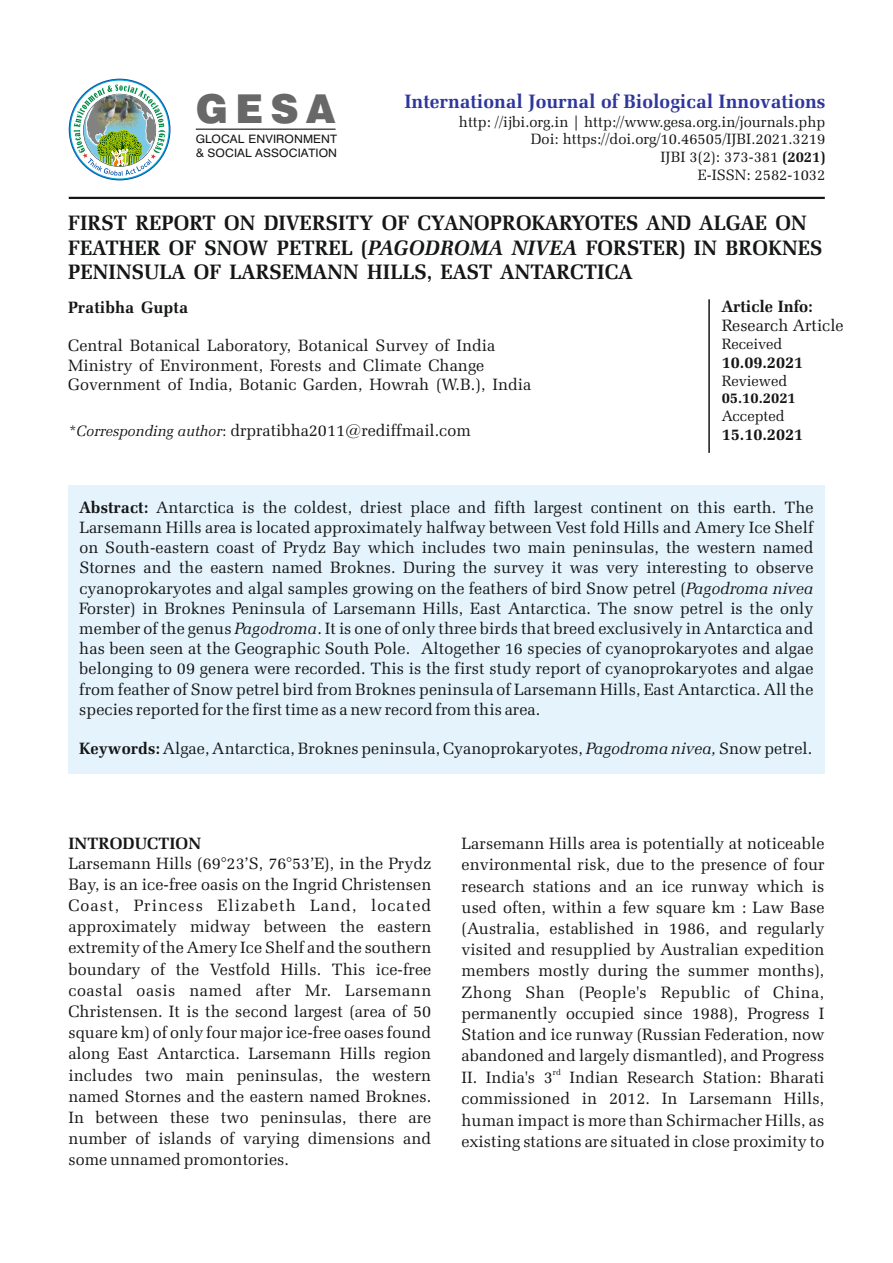
<style>
.page{position:relative;width:893px;height:1263px;background:#fff}
.page>*{position:absolute;margin:0;border:0;box-sizing:border-box;transform-origin:0 0}
.t1{font:900 39.75px "Swiss 721 BT";color:#686868}
.t2{font:700 21px/24.6px "Zapf Elliptical 711 BT";letter-spacing:.005em;color:#151616;scale:.96 1}
.t3{font:700 19.5px "Zapf Elliptical 711 BT";color:#2f379d}
.t4{font:16.5px/21.1px "Zapf Elliptical 711 BT";letter-spacing:.005em;color:#151616;text-align:justify}
.t5{font:700 16.5px "Zapf Elliptical 711 BT";letter-spacing:.005em;color:#151616}
.t6{font:15px/17.5px "Zapf Elliptical 711 BT";color:#151616;text-align:right}
.t7{font:700 15px "Zapf Elliptical 711 BT";color:#151616}
.t8{font:11.55px/14px "Swiss 721 BT";letter-spacing:.005em;color:#151616;scale:1.06 1}
.t9{font:8.25px "Zapf Elliptical 711 BT";color:#151616}
.s1{font-weight:700}
.s2{font-style:italic}
.s3{font-style:italic;font-size:15px}
.s4{font-size:15px}
</style>
<div class="page">
<div style="left:68px;top:485px;width:756px;height:289px;background:#e4f3fc"></div>
<hr style="left:69px;top:197px;width:756px;height:2px;background:#151616">
<hr style="left:708px;top:299px;width:2px;height:154px;background:#151616">
<img style="left:74px;top:84px;width:92px;height:92px">
<hr style="left:196px;top:128px;width:140px;height:2px;background:#4e4e4d">
<h1 class="t1" style="left:196px;top:93px;width:141px">GESA</h1>
<p class="t8" style="left:196px;top:133px;width:135px">GLOCAL ENVIRONMENT &amp; SOCIAL ASSOCIATION</p>
<p class="t3" style="left:404px;top:94px;width:422px">International Journal of Biological Innovations</p>
<p class="t6" style="left:459px;top:114px;width:368px">http: //ijbi.org.in | http://www.gesa.org.in/journals.php Doi: https://doi.org/10.46505/IJBI.2021.3219<br>IJBI 3(2): 373-381 <span class="s1">(2021)<br></span>E-ISSN: 2582-1032</p>
<p class="t2" style="left:68px;top:212px;width:787px">FIRST REPORT ON DIVERSITY OF CYANOPROKARYOTES AND ALGAE ON<br>FEATHER OF SNOW PETREL (<span class="s2">PAGODROMA NIVEA</span> FORSTER) IN BROKNES<br>PENINSULA OF LARSEMANN HILLS, EAST ANTARCTICA</p>
<p class="t5" style="left:68px;top:300px;width:121px">Pratibha Gupta</p>
<p class="t4" style="left:68px;top:338px;width:465px;line-height:19.2px;text-align:left">Central Botanical Laboratory, Botanical Survey of India<br>Ministry of Environment, Forests and Climate Change<br>Government of India, Botanic Garden, Howrah (W.B.), India</p>
<p class="t4" style="left:68px;top:421px;width:404px"><span class="s3">*Corresponding author</span><span class="s4">:</span> drpratibha2011@rediffmail.com</p>
<p class="t5" style="left:722px;top:299px;width:93px">Article Info:</p>
<p class="t4" style="left:722px;top:316px;width:123px">Research Article</p>
<p class="t6" style="left:722px;top:336px;width:62px">Received</p>
<p class="t5" style="left:722px;top:355px;width:83px">10.09.2021</p>
<p class="t6" style="left:722px;top:373px;width:67px">Reviewed</p>
<p class="t7" style="left:722px;top:392px;width:76px">05.10.2021</p>
<p class="t6" style="left:722px;top:408px;width:65px">Accepted</p>
<p class="t5" style="left:722px;top:427px;width:83px">15.10.2021</p>
<p class="t4" style="left:79px;top:498px;width:736px;line-height:20.2px"><span class="s1">Abstract:</span> Antarctica is the coldest, driest place and fifth largest continent on this earth. The Larsemann Hills area is located approximately halfway between Vest fold Hills and Amery Ice Shelf on South-eastern coast of Prydz Bay which includes two main peninsulas, the western named Stornes and the eastern named Broknes. During the survey it was very interesting to observe cyanoprokaryotes and algal samples growing on the feathers of bird Snow petrel (<span class="s2">Pagodroma nivea </span>Forster) in Broknes Peninsula of Larsemann Hills, East Antarctica. The snow petrel is the only member of the genus <span class="s2">Pagodroma</span>. It is one of only three birds that breed exclusively in Antarctica and has been seen at the Geographic South Pole. Altogether 16 species of cyanoprokaryotes and algae belonging to 09 genera were recorded. This is the first study report of cyanoprokaryotes and algae from feather of Snow petrel bird from Broknes peninsula of Larsemann Hills, East Antarctica. All the species reported for the first time as a new record from this area.</p>
<p class="t4" style="left:79px;top:739px;width:735px"><span class="s1">Keywords:</span> Algae, Antarctica, Broknes peninsula, Cyanoprokaryotes, <span class="s2">Pagodroma nivea,</span> Snow petrel.</p>
<p class="t5" style="left:68px;top:837px;width:134px">INTRODUCTION</p>
<p class="t4" style="left:68px;top:854px;width:364px">Larsemann Hills (69°23’S, 76°53’E), in the Prydz Bay, is an ice-free oasis on the Ingrid Christensen Coast, Princess Elizabeth Land, located approximately midway between the eastern extremity of the Amery Ice Shelf and the southern boundary of the Vestfold Hills. This ice-free coastal oasis named after Mr. Larsemann Christensen. It is the second largest (area of 50 square km) of only four major ice-free oases found along East Antarctica. Larsemann Hills region includes two main peninsulas, the western named Stornes and the eastern named Broknes.<br>In between these two peninsulas, there are number of islands of varying dimensions and some unnamed promontories.</p>
<p class="t4" style="left:462px;top:834px;width:364px">Larsemann Hills area is potentially at noticeable environmental risk, due to the presence of four research stations and an ice runway which is used often, within a few square km : Law Base (Australia, established in 1986, and regularly visited and resupplied by Australian expedition members mostly during the summer months), Zhong Shan (People's Republic of China, permanently occupied since 1988), Progress I Station and ice runway (Russian Federation, now abandoned and largely dismantled), and Progress</p>
<p class="t9" style="left:553px;top:1068px;width:10px">rd</p>
<p class="t4" style="left:461px;top:1068px;width:364px">II. India's 3 Indian Research Station: Bharati commissioned in 2012. In Larsemann Hills, human impact is more than Schirmacher Hills, as existing stations are situated in close proximity to</p>
</div>
